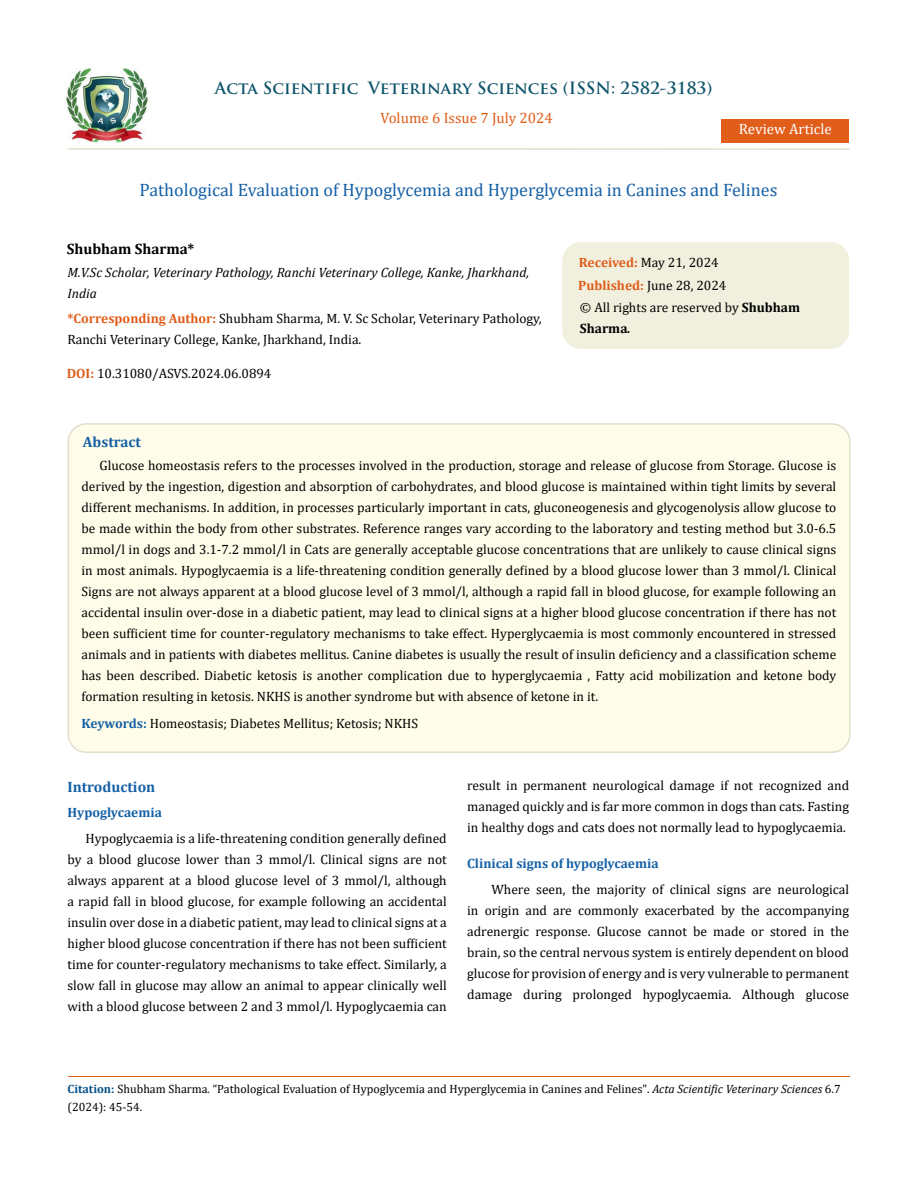
<style>
.page{position:relative;width:917px;height:1188px;background:#fff}
.page>*{position:absolute;margin:0;border:0;box-sizing:border-box;transform-origin:0 0}
.t1{font:18px "Cambria";color:#1560a6}
.t2{font:700 16.5px "Trajan Pro";color:#0e546a}
.t3{font:15px "Cambria";color:#e05d1a}
.t4{font:700 15px "Cambria";color:#1560a6}
.t5{font:700 15px "Cambria";color:#000}
.t6{font:15px "Cambria";color:#fff}
.t7{font:13.5px/21px "Cambria";color:#000;text-align:justify}
.t8{font:italic 13.5px/21px "Cambria";color:#000}
.t9{font:700 13.5px "Cambria";color:#1560a6}
.t10{font:12px/18px "Cambria";color:#000}
.s1{font-weight:700;color:#e05d1a}
.s2{font-weight:700}
.s3{font-weight:700;font-style:italic}
.s4{font-weight:700;color:#1560a6}
.s5{font-weight:700;color:#035089}
.s6{font-style:italic}
</style>
<div class="page">
<img style="left:67px;top:68px;width:80px;height:74px">
<div style="left:721px;top:119px;width:128px;height:23px;background:#e05d1a"></div>
<div style="left:563px;top:243px;width:285px;height:105px;background:#f1f0de;border-radius:18px"></div>
<div style="left:562px;top:242px;width:287px;height:107px;border:2px solid #f1f0de;border-radius:18px"></div>
<div style="left:68px;top:424px;width:781px;height:328px;background:#fffde9;border-radius:18px"></div>
<div style="left:67px;top:423px;width:783px;height:330px;border:2px solid #e0dfcd;border-radius:18px"></div>
<hr style="left:68px;top:1076px;width:781px;height:1px;background:#e05d1a">
<hr style="left:67px;top:148px;width:782px;height:2px;background:#e0dfcd">
<p class="t2" style="left:215px;top:77px;width:499px">Acta Scientific Veterinary Sciences (ISSN: 2582-3183)</p>
<p class="t3" style="left:380px;top:109px;width:174px">Volume 6 Issue 7 July 2024</p>
<p class="t6" style="left:739px;top:120px;width:94px">Review Article</p>
<h1 class="t1" style="left:139px;top:180px;width:639px">Pathological Evaluation of Hypoglycemia and Hyperglycemia in Canines and Felines</h1>
<p class="t5" style="left:67px;top:239px;width:129px">Shubham Sharma*</p>
<p class="t8" style="left:67px;top:261px;width:463px">M.V.Sc Scholar, Veterinary Pathology, Ranchi Veterinary College, Kanke, Jharkhand,<br>India</p>
<p class="t7" style="left:67px;top:307px;width:475px"><span class="s1">*Corresponding Author:</span> Shubham Sharma, M. V. Sc Scholar, Veterinary Pathology,<br>Ranchi Veterinary College, Kanke, Jharkhand, India.</p>
<p class="t7" style="left:67px;top:363px;width:206px"><span class="s1">DOI:</span> 10.31080/ASVS.2024.06.0894</p>
<p class="t7" style="left:578px;top:251px;width:150px;line-height:23px"><span class="s1">Received:</span> May 21, 2024<br><span class="s1">Published:</span> June 28, 2024</p>
<p class="t7" style="left:580px;top:297px;width:222px">© All rights are reserved by <span class="s2">Shubham<br>Sharma</span><span class="s3">.</span></p>
<p class="t4" style="left:83px;top:432px;width:60px">Abstract</p>
<p class="t7" style="left:81px;top:455px;width:756px;text-indent:18px">Glucose homeostasis refers to the processes involved in the production, storage and release of glucose from Storage. Glucose is derived by the ingestion, digestion and absorption of carbohydrates, and blood glucose is maintained within tight limits by several different mechanisms. In addition, in processes particularly important in cats, gluconeogenesis and glycogenolysis allow glucose to be made within the body from other substrates. Reference ranges vary according to the laboratory and testing method but 3.0-6.5 mmol/l in dogs and 3.1-7.2 mmol/l in Cats are generally acceptable glucose concentrations that are unlikely to cause clinical signs in most animals. Hypoglycaemia is a life-threatening condition generally defined by a blood glucose lower than 3 mmol/l. Clinical Signs are not always apparent at a blood glucose level of 3 mmol/l, although a rapid fall in blood glucose, for example following an accidental insulin over-dose in a diabetic patient, may lead to clinical signs at a higher blood glucose concentration if there has not been sufficient time for counter-regulatory mechanisms to take effect. Hyperglycaemia is most commonly encountered in stressed animals and in patients with diabetes mellitus. Canine diabetes is usually the result of insulin deficiency and a classification scheme has been described. Diabetic ketosis is another complication due to hyperglycaemia , Fatty acid mobilization and ketone body formation resulting in ketosis. NKHS is another syndrome but with absence of ketone in it.</p>
<p class="t7" style="left:81px;top:713px;width:338px"><span class="s4">Keywords:</span> Homeostasis; Diabetes Mellitus; Ketosis; NKHS</p>
<p class="t4" style="left:67px;top:776px;width:89px">Introduction</p>
<p class="t9" style="left:67px;top:803px;width:96px">Hypoglycaemia</p>
<p class="t7" style="left:67px;top:828px;width:381px;text-indent:18px">Hypoglycaemia is a life-threatening condition generally defined by a blood glucose lower than 3 mmol/l. Clinical signs are not always apparent at a blood glucose level of 3 mmol/l, although a rapid fall in blood glucose, for example following an accidental insulin over dose in a diabetic patient, may lead to clinical signs at a higher blood glucose concentration if there has not been sufficient time for counter-regulatory mechanisms to take effect. Similarly, a slow fall in glucose may allow an animal to appear clinically well with a blood glucose between 2 and 3 mmol/l. Hypoglycaemia can</p>
<p class="t7" style="left:467px;top:775px;width:383px">result in permanent neurological damage if not recognized and managed quickly and is far more common in dogs than cats. Fasting in healthy dogs and cats does not normally lead to hypoglycaemia.</p>
<p class="t9" style="left:467px;top:854px;width:193px">Clinical signs of hypoglycaemia</p>
<p class="t7" style="left:467px;top:879px;width:383px;text-indent:24px">Where seen, the majority of clinical signs are neurological in origin and are commonly exacerbated by the accompanying adrenergic response. Glucose cannot be made or stored in the brain, so the central nervous system is entirely dependent on blood glucose for provision of energy and is very vulnerable to permanent damage during prolonged hypoglycaemia. Although glucose</p>
<p class="t10" style="left:68px;top:1080px;width:774px"><span class="s5">Citation:</span> Shubham Sharma<span class="s6">.</span> “Pathological Evaluation of Hypoglycemia and Hyperglycemia in Canines and Felines". <span class="s6">Acta Scientific Veterinary Sciences</span> 6.7 (2024): 45-54.</p>
</div>
